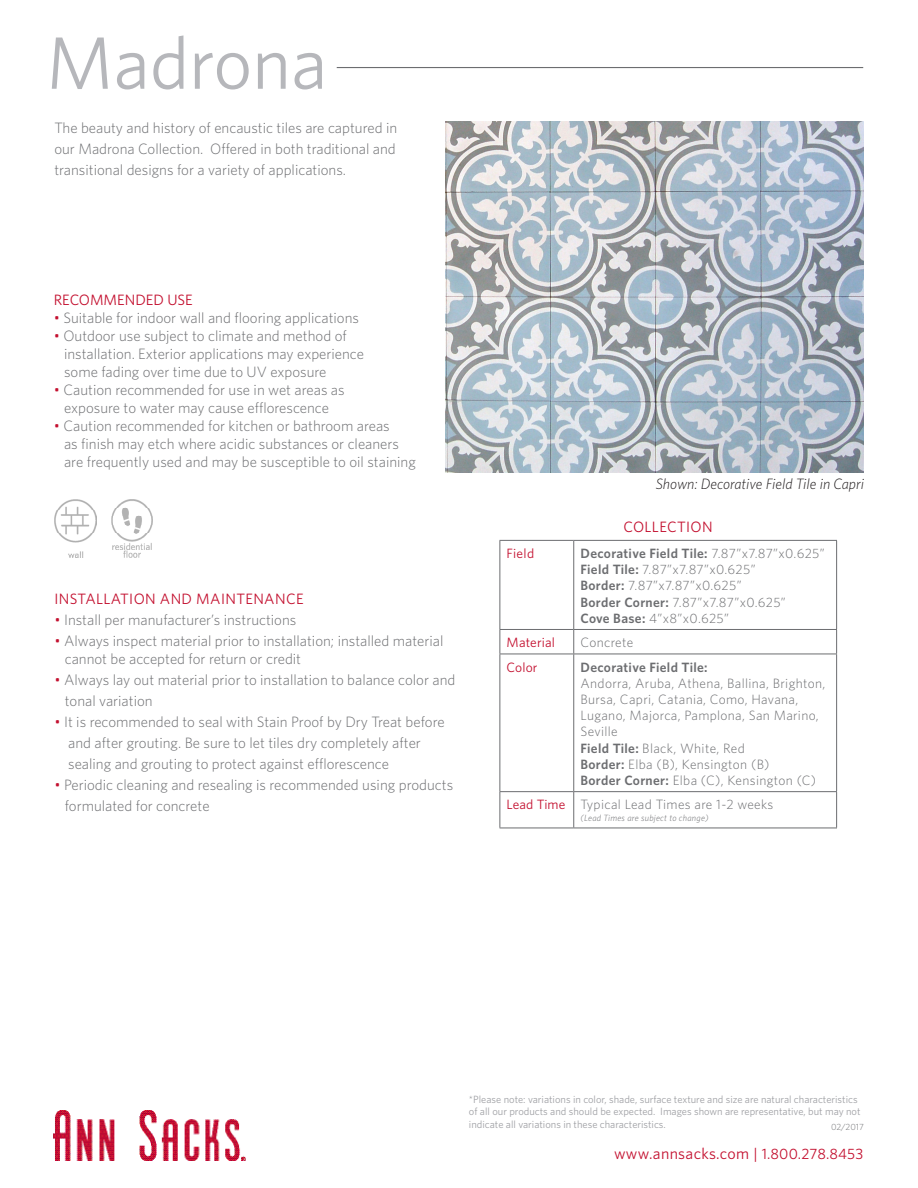
<style>
.page{position:relative;width:918px;height:1188px;background:#fff}
.page>*{position:absolute;margin:0;border:0;box-sizing:border-box;transform-origin:0 0}
.t1{font:74.25px "Whitney";color:#b6b7bb}
.t2{font:15.9px "Whitney";letter-spacing:.02em;color:#c3102f}
.t3{font:300 15px/21px "Whitney";color:#6c6d70;text-align:justify}
.Red_Sub-heads{font:15px "Whitney";letter-spacing:.025em;color:#c3102f}
.t4{font:italic 300 15px "Whitney";color:#231f20}
.Red_Sub-heads-2{font:15px "Whitney";color:#c3102f}
.t5{font:300 13.5px/16.2px "Whitney";letter-spacing:.025em;color:#6c6d70}
.t6{font:600 13.5px "Whitney";letter-spacing:.025em;color:#6c6d70}
.Red_Sub-heads-3{font:13.5px "Whitney";letter-spacing:.01em;color:#c3102f}
.t7{font:10.5px/12.6px "Whitney";color:#a0a1a5}
.Red_Sub-heads-4{font:italic 300 9px "Whitney";letter-spacing:.025em;color:#6c6d70}
.Date_Revise_Date{font:300 9px "Whitney";color:#6c6d70}
.s1{color:#c3102f}
.s2{font-weight:300}
.s3{font-weight:600}
.s4{font-size:15.6px}
.s5{font-size:15px}
</style>
<div class="page">
<hr style="left:337px;top:67px;width:526px;height:1px;background:#6c6d70">
<img style="left:53px;top:1111px;width:193px;height:50px">
<hr style="left:500px;top:540px;width:74px;height:1px;background:#6c6d70">
<hr style="left:500px;top:541px;width:1px;height:88px;background:#6c6d70">
<hr style="left:574px;top:540px;width:263px;height:1px;background:#6c6d70">
<hr style="left:573px;top:541px;width:1px;height:88px;background:#6c6d70">
<hr style="left:836px;top:541px;width:1px;height:88px;background:#6c6d70">
<hr style="left:500px;top:629px;width:74px;height:1px;background:#6c6d70">
<svg style="left:500px;top:630px;width:1px;height:24px"></svg>
<hr style="left:574px;top:629px;width:263px;height:1px;background:#6c6d70">
<svg style="left:573px;top:630px;width:1px;height:24px"></svg>
<svg style="left:836px;top:630px;width:1px;height:24px"></svg>
<hr style="left:500px;top:654px;width:74px;height:1px;background:#6c6d70">
<hr style="left:500px;top:654px;width:1px;height:137px;background:#6c6d70">
<hr style="left:574px;top:654px;width:263px;height:1px;background:#6c6d70">
<hr style="left:573px;top:654px;width:1px;height:137px;background:#6c6d70">
<hr style="left:836px;top:654px;width:1px;height:137px;background:#6c6d70">
<hr style="left:500px;top:791px;width:74px;height:1px;background:#6c6d70">
<hr style="left:500px;top:792px;width:1px;height:36px;background:#6c6d70">
<hr style="left:574px;top:791px;width:263px;height:1px;background:#6c6d70">
<hr style="left:573px;top:792px;width:1px;height:36px;background:#6c6d70">
<hr style="left:836px;top:792px;width:1px;height:36px;background:#6c6d70">
<hr style="left:500px;top:828px;width:74px;height:1px;background:#6c6d70">
<hr style="left:574px;top:828px;width:263px;height:1px;background:#6c6d70">
<img style="left:54px;top:499px;width:42px;height:59px">
<img style="left:446px;top:122px;width:418px;height:350px">
<img style="left:111px;top:500px;width:42px;height:58px">
<h1 class="t1" style="left:46px;top:14px;width:283px">Madrona</h1>
<p class="t3" style="left:54px;top:117px;width:344px">The beauty and history of encaustic tiles are captured in our Madrona Collection. Offered in both traditional and transitional designs for a variety of applications.</p>
<p class="Red_Sub-heads-2" style="left:54px;top:289px;width:141px">RECOMMENDED USE</p>
<p class="t3" style="left:54px;top:306px;width:307px"><span class="s1">•</span> Suitable for indoor wall and flooring applications</p>
<p class="t3" style="left:54px;top:324px;width:295px"><span class="s1">•</span> Outdoor use subject to climate and method of</p>
<p class="t3" style="left:64px;top:342px;width:301px">installation. Exterior applications may experience</p>
<p class="t3" style="left:64px;top:360px;width:264px">some fading over time due to UV exposure</p>
<p class="t3" style="left:54px;top:378px;width:292px"><span class="s1">•</span> Caution recommended for use in wet areas as</p>
<p class="t3" style="left:64px;top:396px;width:266px">exposure to water may cause efflorescence</p>
<p class="t3" style="left:54px;top:414px;width:338px"><span class="s1">•</span> Caution recommended for kitchen or bathroom areas</p>
<p class="t3" style="left:64px;top:432px;width:336px">as finish may etch where acidic substances or cleaners</p>
<p class="t3" style="left:64px;top:450px;width:353px">are frequently used and may be susceptible to oil staining</p>
<p class="Red_Sub-heads" style="left:54px;top:589px;width:251px">INSTALLATION AND MAINTENANCE</p>
<p class="t3" style="left:54px;top:609px;width:244px"><span class="s1">•</span> Install per manufacturer’s instructions</p>
<p class="t3" style="left:54px;top:630px;width:390px"><span class="s1">•</span> Always inspect material prior to installation; installed material</p>
<p class="t3" style="left:65px;top:648px;width:238px">cannot be accepted for return or credit</p>
<p class="t3" style="left:54px;top:669px;width:403px"><span class="s1">•</span> Always lay out material prior to installation to balance color and</p>
<p class="t3" style="left:65px;top:690px;width:89px">tonal variation</p>
<p class="t3" style="left:54px;top:711px;width:392px"><span class="s1">•</span> It is recommended to seal with Stain Proof by Dry Treat before</p>
<p class="t3" style="left:68px;top:732px;width:354px">and after grouting. Be sure to let tiles dry completely after</p>
<p class="t3" style="left:68px;top:753px;width:322px">sealing and grouting to protect against efflorescence</p>
<p class="t3" style="left:54px;top:774px;width:400px"><span class="s1">•</span> Periodic cleaning and resealing is recommended using products</p>
<p class="t3" style="left:65px;top:795px;width:146px">formulated for concrete</p>
<p class="t4" style="left:656px;top:474px;width:210px">Shown: Decorative Field Tile in Capri</p>
<p class="Red_Sub-heads" style="left:624px;top:517px;width:91px">COLLECTION</p>
<p class="Red_Sub-heads-3" style="left:507px;top:544px;width:29px">Field</p>
<p class="t6" style="left:580px;top:544px;width:246px">Decorative Field Tile: <span class="s2">7.87”x7.87”x0.625”</span></p>
<p class="t5" style="left:580px;top:561px;width:177px"><span class="s3">Field Tile:</span> 7.87”x7.87”x0.625”</p>
<p class="t5" style="left:580px;top:577px;width:163px"><span class="s3">Border:</span> 7.87”x7.87”x0.625”</p>
<p class="t5" style="left:580px;top:593px;width:207px"><span class="s3">Border Corner:</span> 7.87”x7.87”x0.625”</p>
<p class="t5" style="left:580px;top:610px;width:150px"><span class="s3">Cove Base:</span> 4”x8”x0.625”</p>
<p class="Red_Sub-heads-3" style="left:507px;top:633px;width:50px">Material</p>
<p class="t5" style="left:580px;top:634px;width:54px">Concrete</p>
<p class="Red_Sub-heads-3" style="left:507px;top:658px;width:32px">Color</p>
<p class="t6" style="left:580px;top:658px;width:129px">Decorative Field Tile:</p>
<p class="t5" style="left:580px;top:674px;width:246px">Andorra, Aruba, Athena, Ballina, Brighton,<br>Bursa, Capri, Catania, Como, Havana,<br>Lugano, Majorca, Pamplona, San Marino,<br>Seville</p>
<p class="t5" style="left:580px;top:739px;width:166px"><span class="s3">Field Tile:</span> Black, White, Red</p>
<p class="t5" style="left:580px;top:755px;width:191px"><span class="s3">Border:</span> Elba (B), Kensington (B)</p>
<p class="t5" style="left:580px;top:772px;width:237px"><span class="s3">Border Corner:</span> Elba (C), Kensington (C)</p>
<p class="Red_Sub-heads-3" style="left:507px;top:796px;width:60px">Lead Time</p>
<p class="t5" style="left:580px;top:796px;width:194px">Typical Lead Times are 1-2 weeks</p>
<p class="Red_Sub-heads-4" style="left:580px;top:812px;width:130px">(Lead Times are subject to change)</p>
<p class="t7" style="left:469px;top:1092px;width:393px">*Please note: variations in color, shade, surface texture and size are natural characteristics of all our products and should be expected. Images shown are representative, but may not indicate all variations in these characteristics.</p>
<p class="Date_Revise_Date" style="left:831px;top:1121px;width:34px">02/2017</p>
<p class="t2" style="left:614px;top:1143px;width:251px">www.annsacks.com <span class="s4">|</span> <span class="s5">1.800.278.8453</span></p>
</div>
